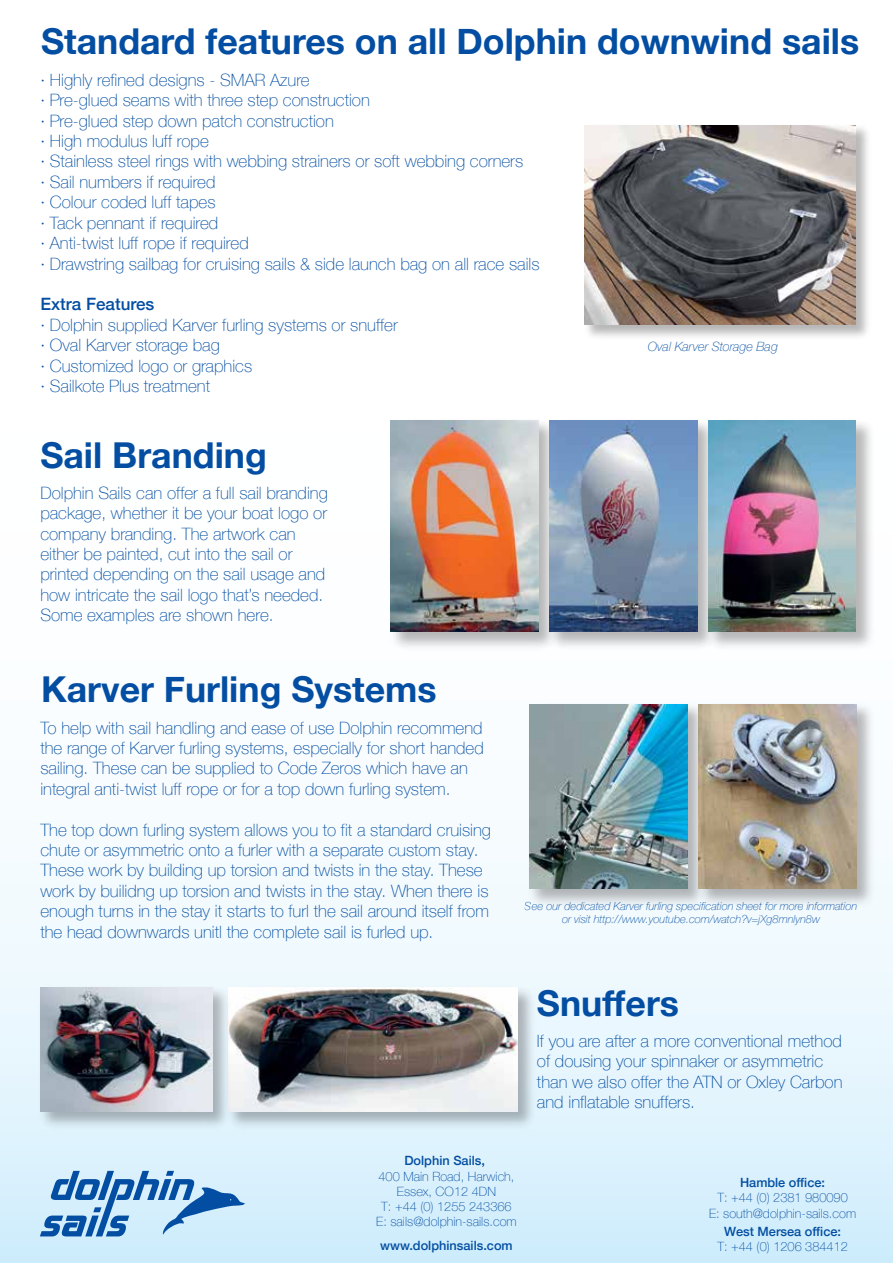
<style>
.page{position:relative;width:893px;height:1263px;background:#fff}
.page>*{position:absolute;margin:0;border:0;box-sizing:border-box;transform-origin:0 0}
.t1{font:700 35.7px "Helvetica Neue";color:#034ea2}
.t2{font:100 16.95px/20.4px "Helvetica Neue";color:#034ea2}
.t3{font:500 16.95px "Helvetica Neue";color:#034ea2}
.t4{font:100 12.75px/15.3px "Helvetica Neue";color:#034ea2;text-align:center}
.t5{font:500 12.75px "Helvetica Neue";color:#034ea2}
.t6{font:italic 100 12.75px "Helvetica Neue";color:#034ea2}
.t7{font:italic 100 11.1px/13.4px "Helvetica Neue";color:#034ea2;text-align:center}
</style>
<div class="page">
<svg style="left:0;top:862px;width:893px;height:401px"></svg>
<img style="left:584px;top:125px;width:284px;height:212px">
<img style="left:585px;top:125px;width:271px;height:200px">
<img style="left:390px;top:420px;width:153px;height:227px">
<img style="left:391px;top:420px;width:148px;height:211px">
<img style="left:543px;top:420px;width:159px;height:227px">
<img style="left:549px;top:420px;width:148px;height:211px">
<img style="left:702px;top:423px;width:169px;height:224px">
<img style="left:708px;top:420px;width:148px;height:211px">
<img style="left:525px;top:704px;width:168px;height:207px">
<img style="left:529px;top:704px;width:158px;height:184px">
<img style="left:693px;top:704px;width:187px;height:207px">
<img style="left:698px;top:704px;width:158px;height:184px">
<img style="left:237px;top:981px;width:305px;height:154px">
<img style="left:237px;top:987px;width:280px;height:124px">
<img style="left:35px;top:981px;width:202px;height:154px">
<img style="left:40px;top:987px;width:172px;height:124px">
<svg style="left:40px;top:1171px;width:205px;height:65px;background:#90bade"></svg>
<h1 class="t1" style="left:41px;top:13px;width:820px">Standard features on all Dolphin downwind sails</h1>
<p class="t2" style="left:40px;top:69px;width:501px">· Highly refined designs - SMAR Azure<br>· Pre-glued seams with three step construction<br>· Pre-glued step down patch construction<br>· High modulus luff rope<br>· Stainless steel rings with webbing strainers or soft webbing corners<br>· Sail numbers if required<br>· Colour coded luff tapes<br>· Tack pennant if required<br>· Anti-twist luff rope if required<br>· Drawstring sailbag for cruising sails &amp; side launch bag on all race sails</p>
<p class="t3" style="left:40px;top:291px;width:116px">Extra Features</p>
<p class="t2" style="left:40px;top:314px;width:359px">· Dolphin supplied Karver furling systems or snuffer · Oval Karver storage bag<br>· Customized logo or graphics<br>· Sailkote Plus treatment</p>
<h1 class="t1" style="left:40px;top:427px;width:228px">Sail Branding</h1>
<p class="t2" style="left:40px;top:482px;width:289px">Dolphin Sails can offer a full sail branding package, whether it be your boat logo or company branding. The artwork can either be painted, cut into the sail or printed depending on the sail usage and how intricate the sail logo that’s needed.<br>Some examples are shown here.</p>
<p class="t6" style="left:648px;top:336px;width:132px">Oval Karver Storage Bag</p>
<h1 class="t1" style="left:41px;top:661px;width:397px">Karver Furling Systems</h1>
<p class="t2" style="left:40px;top:716px;width:445px">To help with sail handling and ease of use Dolphin recommend the range of Karver furling systems, especially for short handed sailing. These can be supplied to Code Zeros which have an integral anti-twist luff rope or for a top down furling system.</p>
<p class="t2" style="left:40px;top:819px;width:452px">The top down furling system allows you to fit a standard cruising chute or asymmetric onto a furler with a separate custom stay.<br>These work by building up torsion and twists in the stay. These work by builidng up torsion and twists in the stay. When there is enough turns in the stay it starts to furl the sail around itself from the head downwards unitl the complete sail is furled up.</p>
<p class="t7" style="left:525px;top:899px;width:334px">See our dedicated Karver furling specification sheet for more information or visit http://www.youtube.com/watch?v=jXg8mnlyn8w</p>
<p class="t5" style="left:404px;top:1150px;width:82px">Dolphin Sails,</p>
<p class="t4" style="left:376px;top:1168px;width:142px">400 Main Road, Harwich,<br>Essex, CO12 4DN<br>T: +44 (0) 1255 243366<br>E: sails@dolphin-sails.com</p>
<p class="t5" style="left:380px;top:1235px;width:134px">www.dolphinsails.com</p>
<h1 class="t1" style="left:537px;top:975px;width:144px">Snuffers</h1>
<p class="t2" style="left:537px;top:1030px;width:307px">If you are after a more conventional method of dousing your spinnaker or asymmetric than we also offer the ATN or Oxley Carbon and inflatable snuffers.</p>
<p class="t5" style="left:740px;top:1172px;width:87px">Hamble office:</p>
<p class="t4" style="left:709px;top:1189px;width:149px">T: +44 (0) 2381 980090<br>E: south@dolphin-sails.com</p>
<p class="t5" style="left:724px;top:1221px;width:118px">West Mersea office:</p>
<p class="t4" style="left:717px;top:1238px;width:132px">T: +44 (0) 1206 384412</p>
</div>
